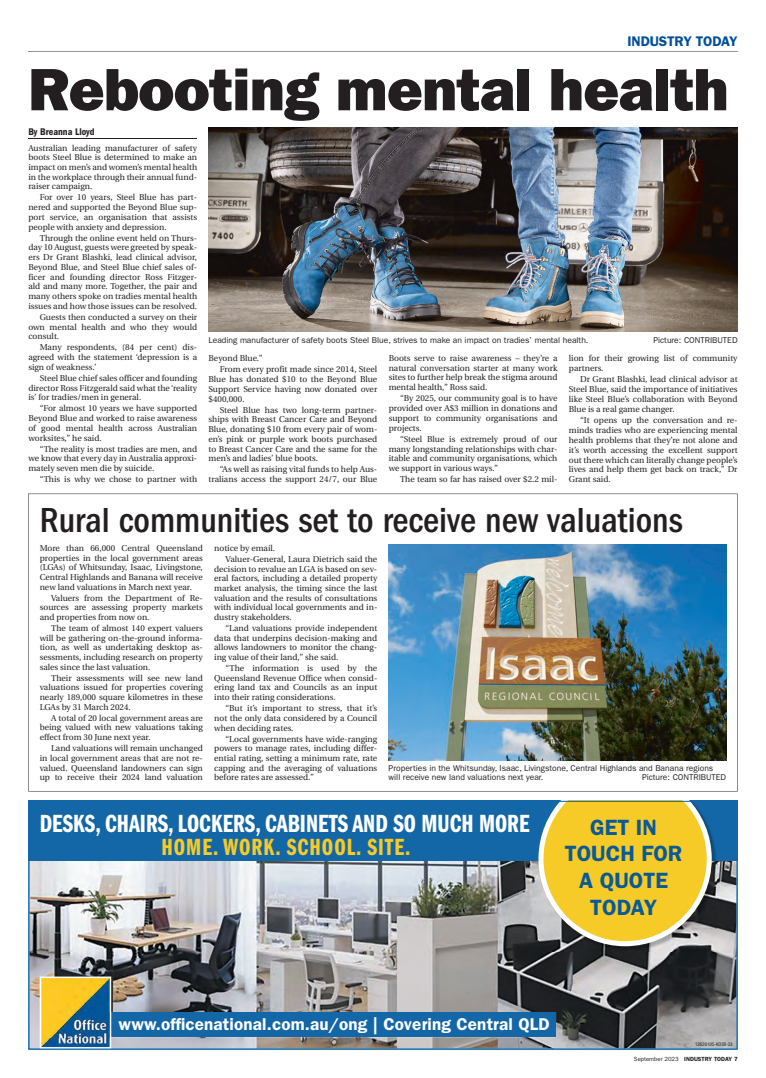
<style>
.page{position:relative;width:766px;height:1078px;background:#fff}
.page>*{position:absolute;margin:0;border:0;box-sizing:border-box;transform-origin:0 0}
.t1{font:800 60px "Franklin Gothic";letter-spacing:-.01em;color:#231f20}
.t2{font:500 condensed 36px "Franklin Gothic";color:#231f20}
.t3{font:25.7px "Franklin Gothic Demi Cmpr";color:#fff}
.t4{font:24.2px "Franklin Gothic Demi Cmpr";letter-spacing:.04em;color:#f6cb27}
.t5{font:600 22.2px/26.6px "Franklin Gothic";color:#0a5a98;text-align:center}
.t6{font:600 17.1px "Franklin Gothic";letter-spacing:.01em;color:#fff}
.t7{font:600 14px "Franklin Gothic";letter-spacing:-.01em;color:#014f9a}
.t8{font:600 condensed 10px "Franklin Gothic";color:#231f20}
.t9{font:8.5px/9.7px "Utopia";color:#231f20;text-align:justify}
.t10{font:8.5px/9.5px "Franklin Gothic";color:#231f20}
.t11{font:600 6px "Franklin Gothic";color:#231f20}
.t12{font:condensed 5px "Helvetica Neue";color:#231f20}
.s1{font-weight:400}
</style>
<div class="page">
<svg style="left:28px;top:800px;width:709px;height:249px;background:#7e8f8d"></svg>
<hr style="left:28px;top:51px;width:709px;height:1px;background:#939598">
<svg style="left:28px;top:493px;width:709px;height:298px"></svg>
<img style="left:388px;top:544px;width:338px;height:216px">
<hr style="left:28px;top:138px;width:169px;height:1px;background:#231f20">
<img style="left:208px;top:128px;width:529px;height:204px">
<h3 class="t7" style="left:627px;top:37px;width:111px">INDUSTRY TODAY</h3>
<h1 class="t1" style="left:28px;top:69px;width:701px">Rebooting mental health</h1>
<p class="t8" style="left:28px;top:128px;width:68px">By Breanna Lloyd</p>
<p class="t9" style="left:28px;top:143px;width:170px">Australian leading manufacturer of safety boots Steel Blue is determined to make an impact on men’s and women’s mental health in the workplace through their annual fund&shy;raiser campaign.</p>
<p class="t9" style="left:28px;top:193px;width:170px;text-indent:11px">For over 10 years, Steel Blue has part&shy;nered and supported the Beyond Blue sup&shy;port service, an organisation that assists people with anxiety and depression.</p>
<p class="t9" style="left:28px;top:234px;width:170px;text-indent:11px">Through the online event held on Thurs&shy;day 10 August, guests were greeted by speak&shy;ers Dr Grant Blashki, lead clinical advisor, Beyond Blue, and Steel Blue chief sales of&shy;ficer and founding director Ross Fitzger&shy;ald and many more. Together, the pair and many others spoke on tradies mental health issues and how those issues can be resolved.</p>
<p class="t9" style="left:28px;top:313px;width:170px;text-indent:11px">Guests then conducted a survey on their own mental health and who they would consult.</p>
<p class="t9" style="left:28px;top:343px;width:170px;text-indent:11px">Many respondents, (84 per cent) dis&shy;agreed with the statement ‘depression is a sign of weakness.’</p>
<p class="t9" style="left:28px;top:374px;width:170px;text-indent:11px">Steel Blue chief sales officer and founding director Ross Fitzgerald said what the ‘reality is’ for tradies/men in general.</p>
<p class="t9" style="left:28px;top:404px;width:170px;text-indent:11px">“For almost 10 years we have supported Beyond Blue and worked to raise awareness of good mental health across Australian worksites,” he said.</p>
<p class="t9" style="left:28px;top:444px;width:170px;text-indent:11px">“The reality is most tradies are men, and we know that every day in Australia approxi&shy;mately seven men die by suicide.</p>
<p class="t9" style="left:40px;top:475px;width:159px">“This is why we chose to partner with</p>
<p class="t10" style="left:208px;top:335px;width:381px">Leading manufacturer of safety boots Steel Blue, strives to make an impact on tradies’ mental health.</p>
<p class="t10" style="left:653px;top:335px;width:86px">Picture: CONTRIBUTED</p>
<p class="t9" style="left:388px;top:354px;width:170px">Boots serve to raise awareness – they’re a natural conversation starter at many work sites to further help break the stigma around mental health,” Ross said.</p>
<p class="t9" style="left:388px;top:394px;width:170px;text-indent:11px">“By 2025, our community goal is to have provided over A$3 million in donations and support to community organisations and projects.</p>
<p class="t9" style="left:388px;top:434px;width:170px;text-indent:11px">“Steel Blue is extremely proud of our many longstanding relationships with char&shy;itable and community organisations, which we support in various ways.”</p>
<p class="t9" style="left:400px;top:475px;width:159px">The team so far has raised over $2.2 mil-</p>
<p class="t9" style="left:568px;top:354px;width:170px">lion for their growing list of community partners.</p>
<p class="t9" style="left:568px;top:375px;width:170px;text-indent:11px">Dr Grant Blashki, lead clinical advisor at Steel Blue, said the importance of initiatives like Steel Blue’s collaboration with Beyond Blue is a real game changer.</p>
<p class="t9" style="left:568px;top:416px;width:170px;text-indent:11px">“It opens up the conversation and re&shy;minds tradies who are experiencing mental health problems that they’re not alone and it’s worth accessing the excellent support out there which can literally change people’s lives and help them get back on track,” Dr Grant said.</p>
<p class="t9" style="left:220px;top:353px;width:159px;line-height:11.1px;text-indent:-11px">Beyond Blue.”<br>From every profit made since 2014, Steel</p>
<p class="t9" style="left:208px;top:375px;width:170px">Blue has donated $10 to the Beyond Blue Support Service having now donated over $400,000.</p>
<p class="t9" style="left:208px;top:405px;width:170px;text-indent:11px">Steel Blue has two long-term partner&shy;ships with Breast Cancer Care and Beyond Blue, donating $10 from every pair of wom&shy;en’s pink or purple work boots purchased to Breast Cancer Care and the same for the men’s and ladies’ blue boots.</p>
<p class="t9" style="left:208px;top:465px;width:170px;text-align:right">“As well as raising vital funds to help Aus&shy;tralians access the support 24/7, our Blue</p>
<h2 class="t2" style="left:40px;top:508px;width:644px">Rural communities set to receive new valuations</h2>
<p class="t9" style="left:40px;top:544px;width:165px">More than 66,000 Central Queensland properties in the local government areas (LGAs) of Whitsunday, Isaac, Livingstone, Central Highlands and Banana will receive new land valuations in March next year.</p>
<p class="t9" style="left:40px;top:593px;width:164px;text-indent:11px">Valuers from the Department of Re&shy;sources are assessing property markets and properties from now on.</p>
<p class="t9" style="left:40px;top:624px;width:164px;text-indent:11px">The team of almost 140 expert valuers will be gathering on-the-ground informa&shy;tion, as well as undertaking desktop as&shy;sessments, including research on property sales since the last valuation.</p>
<p class="t9" style="left:40px;top:673px;width:165px;text-indent:11px">Their assessments will see new land valuations issued for properties covering nearly 189,000 square kilometres in these LGAs by 31 March 2024.</p>
<p class="t9" style="left:40px;top:713px;width:165px;text-indent:11px">A total of 20 local government areas are being valued with new valuations taking effect from 30 June next year.</p>
<p class="t9" style="left:40px;top:744px;width:165px;text-indent:11px">Land valuations will remain unchanged in local government areas that are not re&shy;valued. Queensland landowners can sign up to receive their 2024 land valuation</p>
<p class="t9" style="left:225px;top:543px;width:153px;line-height:11.1px;text-indent:-11px">notice by email.<br>Valuer-General, Laura Dietrich said the</p>
<p class="t9" style="left:214px;top:564px;width:165px">decision to revalue an LGA is based on sev&shy;eral factors, including a detailed property market analysis, the timing since the last valuation and the results of consultations with individual local governments and in&shy;dustry stakeholders.</p>
<p class="t9" style="left:214px;top:624px;width:164px;text-indent:11px">“Land valuations provide independent data that underpins decision-making and allows landowners to monitor the chang&shy;ing value of their land,” she said.</p>
<p class="t9" style="left:214px;top:664px;width:165px;text-indent:11px">“The information is used by the Queensland Revenue Office when consid&shy;ering land tax and Councils as an input into their rating considerations.</p>
<p class="t9" style="left:214px;top:704px;width:164px;text-indent:11px">“But it’s important to stress, that it’s not the only data considered by a Council when deciding rates.</p>
<p class="t9" style="left:214px;top:734px;width:165px;text-indent:11px">“Local governments have wide-ranging powers to manage rates, including differ&shy;ential rating, setting a minimum rate, rate capping and the averaging of valuations before rates are assessed.”</p>
<p class="t10" style="left:388px;top:763px;width:326px">Properties in the Whitsunday, Isaac, Livingstone, Central Highlands and Banana regions will receive new land valuations next year.</p>
<p class="t10" style="left:642px;top:773px;width:86px">Picture: CONTRIBUTED</p>
<h3 class="t3" style="left:40px;top:814px;width:491px">DESKS, CHAIRS, LOCKERS, CABINETS AND SO MUCH MORE</h3>
<h3 class="t4" style="left:161px;top:839px;width:250px">HOME. WORK. SCHOOL. SITE.</h3>
<h3 class="t5" style="left:564px;top:815px;width:119px">GET IN<br>TOUCH FOR<br>A QUOTE<br>TODAY</h3>
<h3 class="t6" style="left:118px;top:1018px;width:432px">www.officenational.com.au/ong | Covering Central QLD</h3>
<p class="t12" style="left:694px;top:1042px;width:39px">12626105-KO38-23</p>
<p class="t11" style="left:633px;top:1056px;width:105px"><span class="s1">September 2023</span> INDUSTRY TODAY 7</p>
</div>
